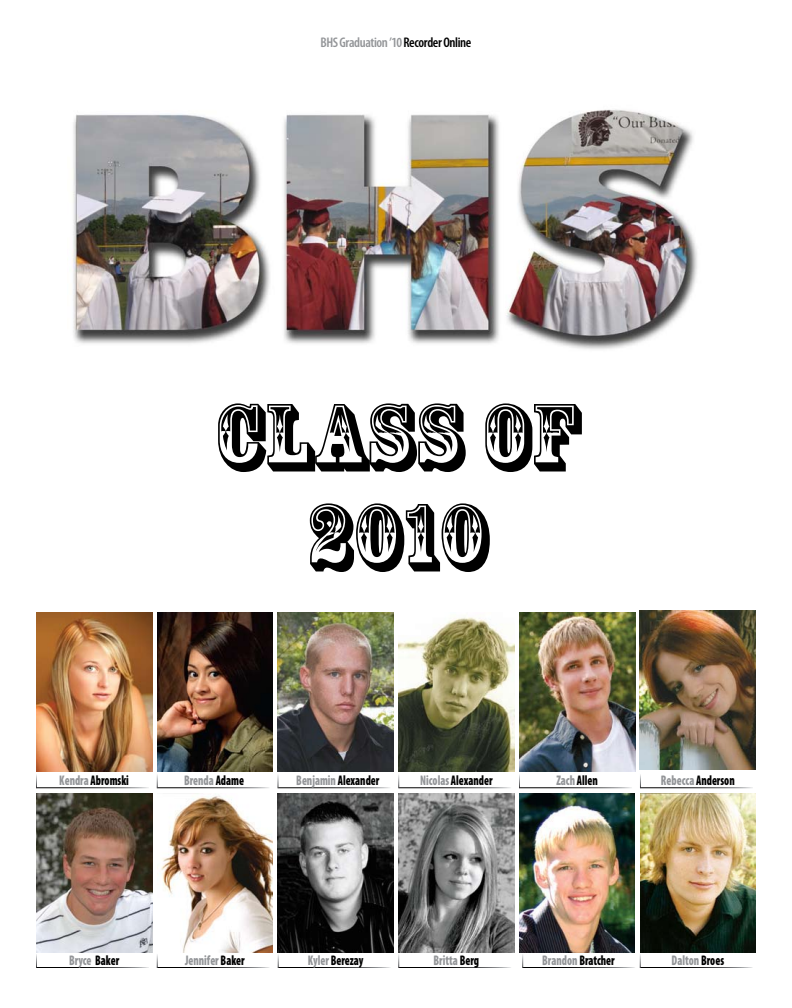
<style>
.page{position:relative;width:792px;height:1008px;background:#fff}
.page>*{position:absolute;margin:0;border:0;box-sizing:border-box;transform-origin:0 0}
.t1{font:90px/100px "Rosewood Std";color:#000;text-align:center}
.t2{font:900 condensed 14px "Myriad Pro";color:#000;scale:.8 1}
.t3{font:900 condensed 14px "Myriad Pro";color:#939598;scale:.8 1}
.t4{font:600 condensed 14px "Myriad Pro";letter-spacing:-.03em;color:#939598}
.s1{color:#000}
.s2{color:#939598}
</style>
<div class="page">
<img style="left:36px;top:613px;width:116px;height:159px">
<img style="left:157px;top:613px;width:116px;height:159px">
<img style="left:278px;top:613px;width:115px;height:159px">
<img style="left:399px;top:617px;width:115px;height:155px">
<img style="left:519px;top:613px;width:116px;height:159px">
<img style="left:640px;top:611px;width:116px;height:159px">
<img style="left:36px;top:793px;width:116px;height:160px">
<img style="left:157px;top:793px;width:116px;height:160px">
<img style="left:278px;top:793px;width:116px;height:160px">
<img style="left:399px;top:793px;width:115px;height:160px">
<img style="left:519px;top:793px;width:116px;height:160px">
<img style="left:640px;top:793px;width:116px;height:160px">
<svg style="left:36px;top:774px;width:1px;height:14px"></svg>
<svg style="left:278px;top:775px;width:1px;height:13px"></svg>
<svg style="left:398px;top:775px;width:1px;height:13px"></svg>
<svg style="left:157px;top:775px;width:1px;height:13px"></svg>
<svg style="left:519px;top:774px;width:1px;height:14px"></svg>
<svg style="left:640px;top:774px;width:1px;height:14px"></svg>
<svg style="left:157px;top:954px;width:1px;height:14px"></svg>
<svg style="left:278px;top:954px;width:1px;height:14px"></svg>
<svg style="left:640px;top:954px;width:1px;height:14px"></svg>
<svg style="left:522px;top:954px;width:1px;height:14px"></svg>
<svg style="left:398px;top:954px;width:1px;height:14px"></svg>
<svg style="left:36px;top:954px;width:1px;height:14px"></svg>
<img style="left:72px;top:109px;width:626px;height:241px">
<p class="t4" style="left:321px;top:34px;width:152px">BHS Graduation ’10 <span class="s1">Recorder Online</span></p>
<h1 class="t1" style="left:213px;top:387px;width:368px">CLASS OF<br>2010</h1>
<p class="t2" style="left:59px;top:772px;width:89px"><span class="s2">Kendra</span> Abromski</p>
<p class="t3" style="left:184px;top:772px;width:76px">Brenda <span class="s1">Adame</span></p>
<p class="t2" style="left:296px;top:772px;width:105px"><span class="s2">Benjamin</span> Alexander</p>
<p class="t2" style="left:556px;top:772px;width:53px"><span class="s2">Zach</span> Allen</p>
<p class="t2" style="left:420px;top:772px;width:92px"><span class="s2">Nicolas</span> Alexander</p>
<p class="t2" style="left:661px;top:772px;width:94px"><span class="s2">Rebecca</span> Anderson</p>
<p class="t3" style="left:185px;top:952px;width:76px">Jennifer <span class="s1">Baker</span></p>
<p class="t2" style="left:308px;top:952px;width:71px"><span class="s2">Kyler</span> Berezay</p>
<p class="t3" style="left:434px;top:952px;width:59px">Britta <span class="s1">Berg</span></p>
<p class="t2" style="left:542px;top:952px;width:92px"><span class="s2">Brandon</span> Bratcher</p>
<p class="t3" style="left:69px;top:952px;width:64px">Bryce <span class="s1">Baker</span></p>
<p class="t3" style="left:672px;top:952px;width:67px">Dalton <span class="s1">Broes</span></p>
</div>
